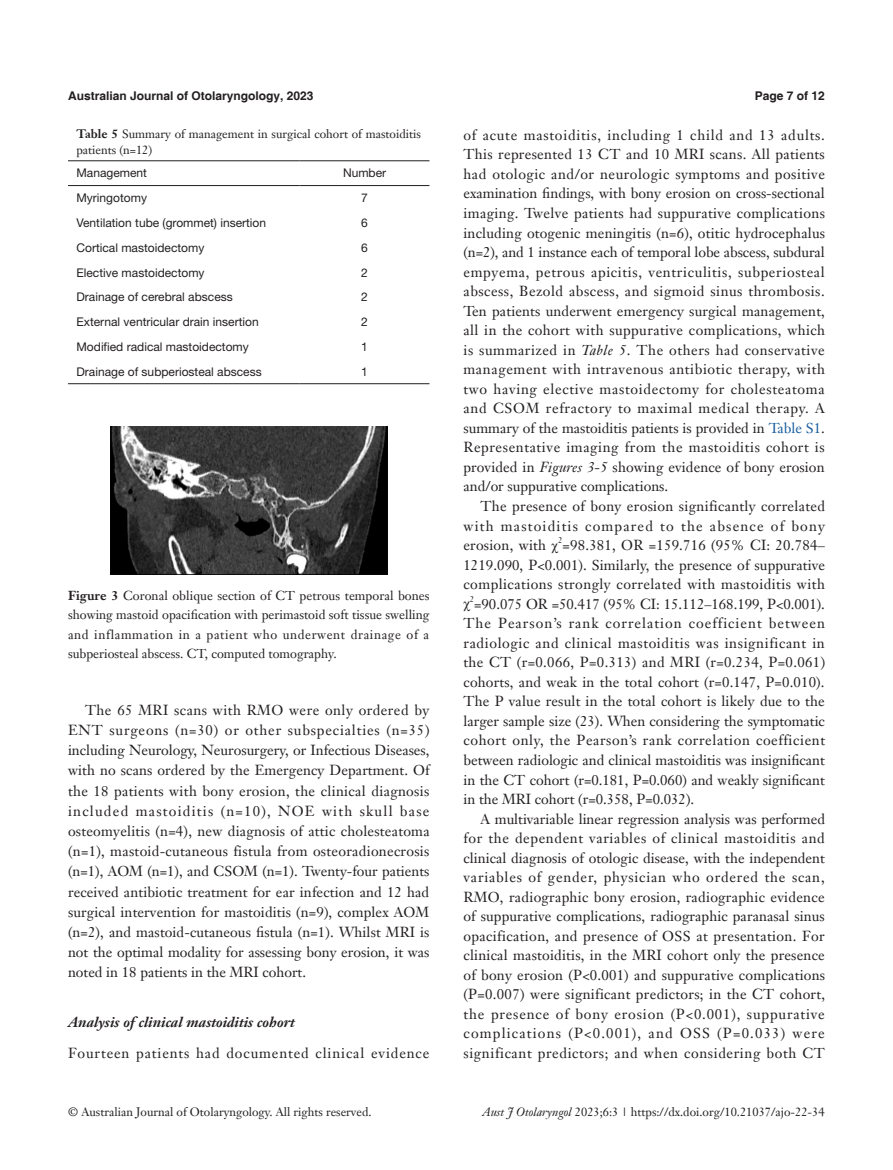
<style>
.page{position:relative;width:893px;height:1170px;background:#fff}
.page>*{position:absolute;margin:0;border:0;box-sizing:border-box;transform-origin:0 0}
.t1{font:14.25px/19.5px "Janson Text LT";letter-spacing:.015em;color:#231f20;text-align:justify}
.t2{font:14.25px "Janson Text LT";letter-spacing:.06em;color:#231f20}
.t3{font:italic 700 14.25px "Janson Text LT";color:#231f20}
.t4{font:12.75px/19.5px "Janson Text LT";color:#231f20;text-align:justify}
.t5{font:12px "Helvetica Neue LT Pro";color:#231f20}
.t6{font:12px/16.5px "Janson Text LT";color:#231f20}
.t7{font:700 12px "Helvetica";color:#231f20}
.t8{font:8.25px "Janson Text LT";color:#231f20}
.s1{font-weight:700}
.s2{font-style:italic}
.s3{color:#175d9e}
.s4{font-family:"Times New Roman"}
</style>
<div class="page">
<hr style="left:68px;top:160px;width:232px;height:1px;background:#231f20">
<hr style="left:300px;top:160px;width:129px;height:1px;background:#231f20">
<hr style="left:68px;top:185px;width:232px;height:1px;background:#231f20">
<hr style="left:300px;top:185px;width:129px;height:1px;background:#231f20">
<hr style="left:68px;top:383px;width:232px;height:1px;background:#231f20">
<hr style="left:300px;top:383px;width:129px;height:1px;background:#231f20">
<img style="left:111px;top:426px;width:276px;height:148px">
<p class="t7" style="left:68px;top:88px;width:247px">Australian Journal of Otolaryngology, 2023</p>
<p class="t7" style="left:755px;top:88px;width:72px">Page 7 of 12</p>
<p class="t6" style="left:77px;top:125px;width:346px"><span class="s1">Table 5</span> Summary of management in surgical cohort of mastoiditis patients (n=12)</p>
<p class="t5" style="left:77px;top:166px;width:72px">Management</p>
<p class="t5" style="left:343px;top:166px;width:45px">Number</p>
<p class="t5" style="left:77px;top:190px;width:72px">Myringotomy</p>
<p class="t5" style="left:361px;top:190px;width:8px">7</p>
<p class="t5" style="left:77px;top:215px;width:191px">Ventilation tube (grommet) insertion</p>
<p class="t5" style="left:361px;top:215px;width:8px">6</p>
<p class="t5" style="left:77px;top:240px;width:129px">Cortical mastoidectomy</p>
<p class="t5" style="left:361px;top:240px;width:8px">6</p>
<p class="t5" style="left:77px;top:265px;width:130px">Elective mastoidectomy</p>
<p class="t5" style="left:361px;top:265px;width:8px">2</p>
<p class="t5" style="left:77px;top:289px;width:158px">Drainage of cerebral abscess</p>
<p class="t5" style="left:361px;top:289px;width:8px">2</p>
<p class="t5" style="left:77px;top:314px;width:184px">External ventricular drain insertion</p>
<p class="t5" style="left:361px;top:314px;width:8px">2</p>
<p class="t5" style="left:77px;top:339px;width:174px">Modified radical mastoidectomy</p>
<p class="t5" style="left:361px;top:339px;width:8px">1</p>
<p class="t5" style="left:77px;top:364px;width:187px">Drainage of subperiosteal abscess</p>
<p class="t5" style="left:361px;top:364px;width:8px">1</p>
<p class="t4" style="left:68px;top:585px;width:363px"><span class="s1">Figure 3</span> Coronal oblique section of CT petrous temporal bones showing mastoid opacification with perimastoid soft tissue swelling and inflammation in a patient who underwent drainage of a subperiosteal abscess. CT, computed tomography.</p>
<p class="t1" style="left:68px;top:699px;width:363px;line-height:20.2px;text-indent:17px">The 65 MRI scans with RMO were only ordered by ENT surgeons (n=30) or other subspecialties (n=35) including Neurology, Neurosurgery, or Infectious Diseases, with no scans ordered by the Emergency Department. Of the 18 patients with bony erosion, the clinical diagnosis included mastoiditis (n=10), NOE with skull base osteomyelitis (n=4), new diagnosis of attic cholesteatoma (n=1), mastoid-cutaneous fistula from osteoradionecrosis (n=1), AOM (n=1), and CSOM (n=1). Twenty-four patients received antibiotic treatment for ear infection and 12 had surgical intervention for mastoiditis (n=9), complex AOM (n=2), and mastoid-cutaneous fistula (n=1). Whilst MRI is not the optimal modality for assessing bony erosion, it was noted in 18 patients in the MRI cohort.</p>
<p class="t3" style="left:68px;top:1013px;width:228px">Analysis of clinical mastoiditis cohort</p>
<p class="t2" style="left:68px;top:1043px;width:363px">Fourteen patients had documented clinical evidence</p>
<p class="t1" style="left:463px;top:125px;width:363px">of acute mastoiditis, including 1 child and 13 adults.<br>This represented 13 CT and 10 MRI scans. All patients had otologic and/or neurologic symptoms and positive examination findings, with bony erosion on cross-sectional imaging. Twelve patients had suppurative complications including otogenic meningitis (n=6), otitic hydrocephalus (n=2), and 1 instance each of temporal lobe abscess, subdural empyema, petrous apicitis, ventriculitis, subperiosteal abscess, Bezold abscess, and sigmoid sinus thrombosis.<br>Ten patients underwent emergency surgical management, all in the cohort with suppurative complications, which is summarized in <span class="s2">Table 5</span>. The others had conservative management with intravenous antibiotic therapy, with two having elective mastoidectomy for cholesteatoma and CSOM refractory to maximal medical therapy. A summary of the mastoiditis patients is provided in <span class="s3">Table S1</span>.<br>Representative imaging from the mastoiditis cohort is provided in <span class="s2">Figures 3-5</span> showing evidence of bony erosion and/or suppurative complications.</p>
<p class="t1" style="left:463px;top:496px;width:363px;text-indent:17px">The presence of bony erosion significantly correlated with mastoiditis compared to the absence of bony erosion, with <span class="s4">χ</span> =98.381, OR =159.716 (95% CI: 20.784–</p>
<p class="t8" style="left:558px;top:535px;width:6px">2</p>
<p class="t1" style="left:463px;top:555px;width:363px">1219.090, P&lt;0.001). Similarly, the presence of suppurative complications strongly correlated with mastoiditis with <span class="s4">χ</span> =90.075 OR =50.417 (95% CI: 15.112–168.199, P&lt;0.001).</p>
<p class="t8" style="left:470px;top:593px;width:6px">2</p>
<p class="t1" style="left:463px;top:613px;width:363px">The Pearson’s rank correlation coefficient between radiologic and clinical mastoiditis was insignificant in the CT (r=0.066, P=0.313) and MRI (r=0.234, P=0.061) cohorts, and weak in the total cohort (r=0.147, P=0.010).<br>The P value result in the total cohort is likely due to the larger sample size (23). When considering the symptomatic cohort only, the Pearson’s rank correlation coefficient between radiologic and clinical mastoiditis was insignificant in the CT cohort (r=0.181, P=0.060) and weakly significant in the MRI cohort (r=0.358, P=0.032).</p>
<p class="t1" style="left:463px;top:808px;width:363px;text-indent:17px">A multivariable linear regression analysis was performed for the dependent variables of clinical mastoiditis and clinical diagnosis of otologic disease, with the independent variables of gender, physician who ordered the scan, RMO, radiographic bony erosion, radiographic evidence of suppurative complications, radiographic paranasal sinus opacification, and presence of OSS at presentation. For clinical mastoiditis, in the MRI cohort only the presence of bony erosion (P&lt;0.001) and suppurative complications (P=0.007) were significant predictors; in the CT cohort, the presence of bony erosion (P&lt;0.001), suppurative complications (P&lt;0.001), and OSS (P=0.033) were significant predictors; and when considering both CT</p>
<p class="t6" style="left:68px;top:1103px;width:305px">© Australian Journal of Otolaryngology. All rights reserved.</p>
<p class="t6" style="left:482px;top:1103px;width:344px"><span class="s2">Aust J Otolaryngol</span> 2023;6:3 | https://dx.doi.org/10.21037/ajo-22-34</p>
</div>
